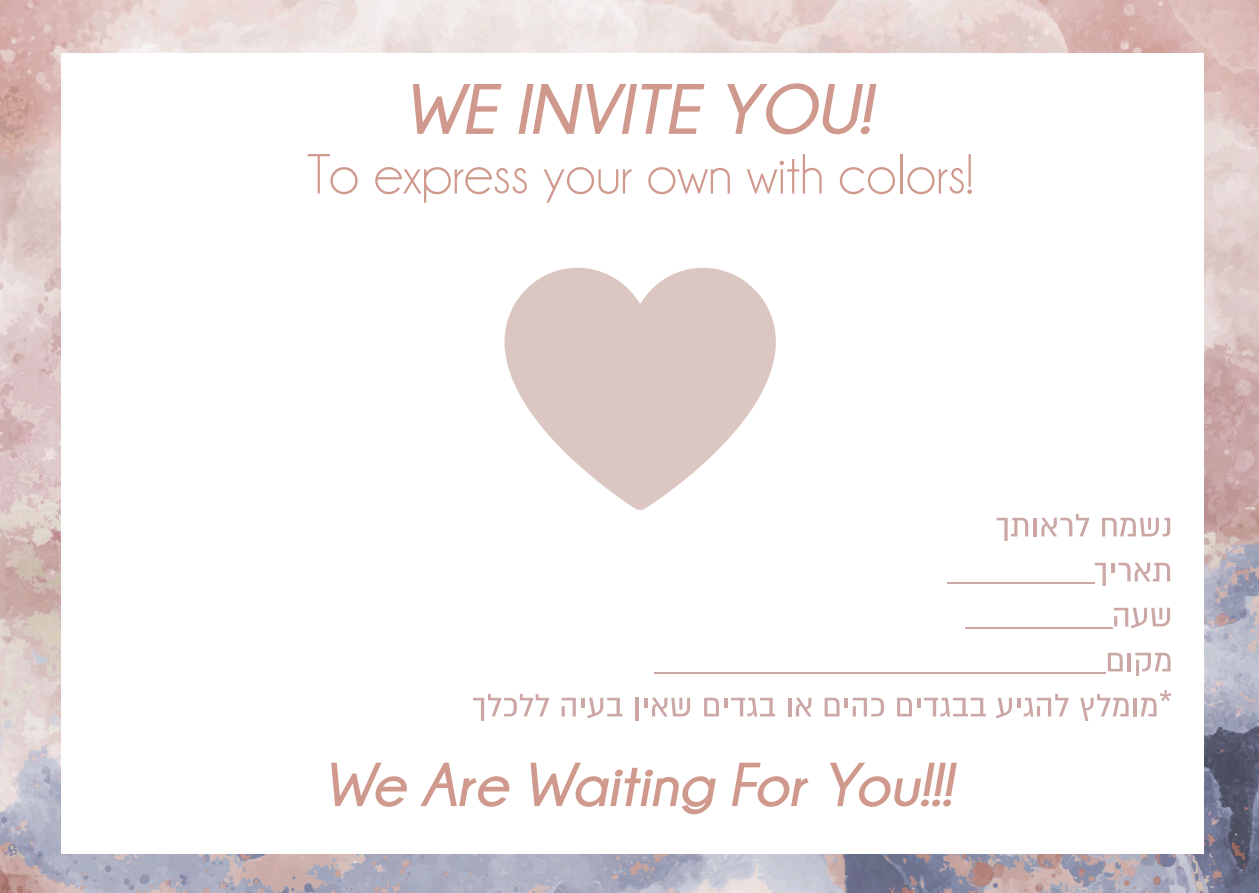
<style>
.page{position:relative;width:1259px;height:893px;background:#fff}
.page>*{position:absolute;margin:0;border:0;box-sizing:border-box;transform-origin:0 0}
.t1{font:italic 700 71.1px "Champagne&Limousines";color:#d0998e}
.t2{font:italic 700 61.8px "Champagne&Limousines";color:#d0998e}
.t3{font:57.3px "Champagne&Limousines";color:#d0998e}
</style>
<div class="page">
<img style="left:0;top:0;width:1259px;height:893px">
<div style="left:61px;top:53px;width:1142px;height:800px;background:#fff"></div>
<svg style="left:504px;top:267px;width:272px;height:243px;fill:#dcc6c2"></svg>
<svg style="left:996px;top:518px;width:32px;height:23px"></svg>
<hr style="left:1033px;top:518px;width:3px;height:18px;background:#cba7a6">
<svg style="left:1041px;top:514px;width:48px;height:22px"></svg>
<svg style="left:1102px;top:518px;width:68px;height:18px"></svg>
<svg style="left:947px;top:563px;width:158px;height:23px"></svg>
<svg style="left:1111px;top:563px;width:59px;height:18px"></svg>
<svg style="left:965px;top:608px;width:205px;height:20px"></svg>
<svg style="left:654px;top:653px;width:468px;height:20px"></svg>
<hr style="left:1127px;top:653px;width:4px;height:18px;background:#cba7a6">
<svg style="left:1135px;top:653px;width:35px;height:23px"></svg>
<svg style="left:473px;top:694px;width:76px;height:27px"></svg>
<svg style="left:561px;top:698px;width:61px;height:20px"></svg>
<hr style="left:635px;top:698px;width:3px;height:23px;background:#cba7a6">
<svg style="left:644px;top:698px;width:46px;height:18px"></svg>
<svg style="left:704px;top:698px;width:71px;height:18px"></svg>
<hr style="left:788px;top:698px;width:3px;height:18px;background:#cba7a6">
<svg style="left:796px;top:698px;width:15px;height:18px"></svg>
<svg style="left:824px;top:698px;width:60px;height:18px"></svg>
<svg style="left:897px;top:698px;width:88px;height:18px"></svg>
<svg style="left:996px;top:694px;width:73px;height:24px"></svg>
<svg style="left:1080px;top:694px;width:48px;height:27px"></svg>
<hr style="left:1133px;top:698px;width:3px;height:18px;background:#cba7a6">
<svg style="left:1141px;top:690px;width:30px;height:26px"></svg>
<p class="t1" style="left:404px;top:70px;width:468px">WE INVITE YOU!</p>
<p class="t3" style="left:307px;top:145px;width:668px">To express your own with colors!</p>
<p class="t2" style="left:323px;top:751px;width:630px">We Are Waiting For You!!!</p>
</div>
